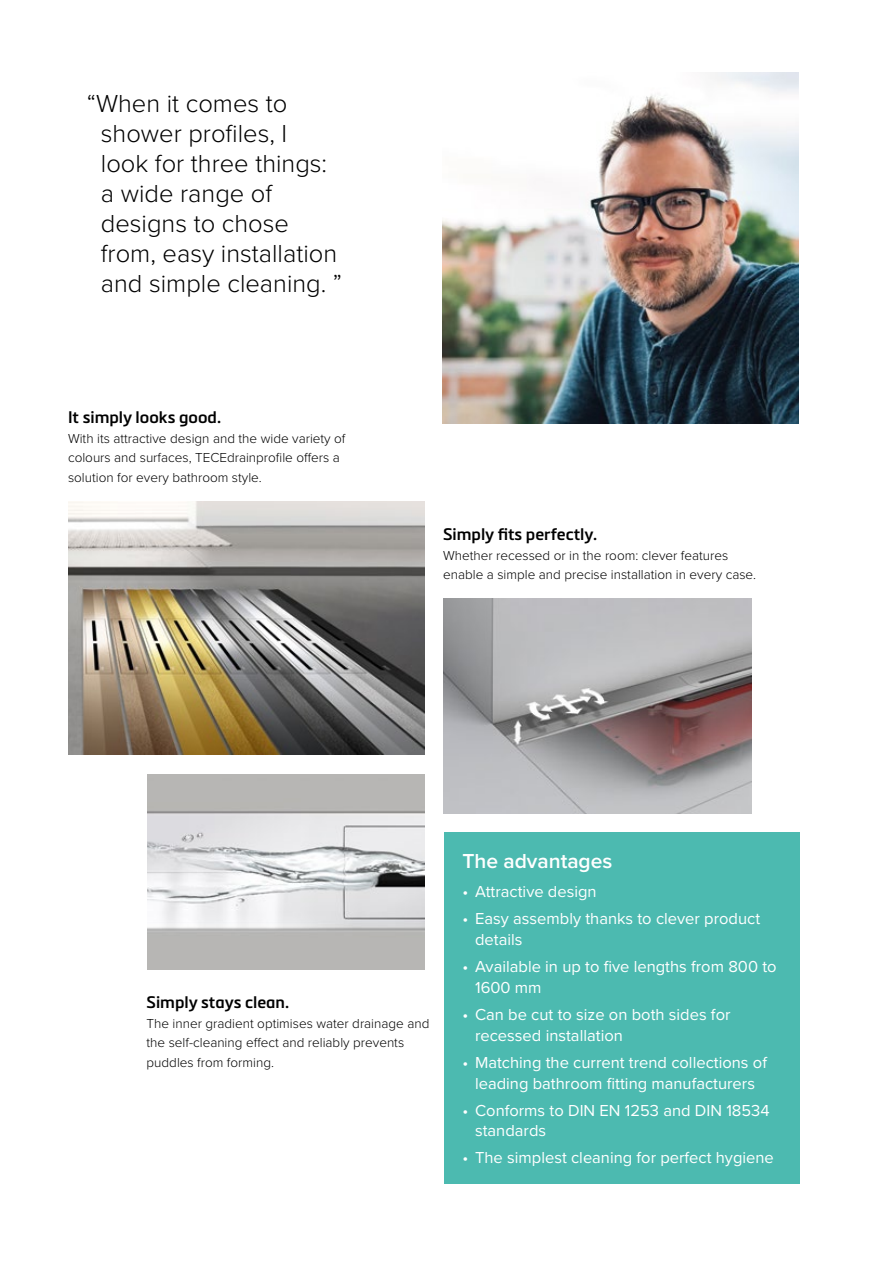
<style>
.page{position:relative;width:893px;height:1263px;background:#fff}
.page>*{position:absolute;margin:0;border:0;box-sizing:border-box;transform-origin:0 0}
.t1{font:300 25.5px/30px "Proxima Nova";color:#000}
.t2{font:600 21px "Proxima Nova";color:#fff}
.t3{font:16.5px/20.7px "Proxima Nova";color:#fff}
.t4{font:600 16.5px "Metronic Pro";color:#000}
.t5{font:300 13.5px/19.5px "Proxima Nova";color:#000}
</style>
<div class="page">
<img style="left:442px;top:72px;width:357px;height:351px">
<img style="left:443px;top:599px;width:308px;height:214px">
<img style="left:147px;top:774px;width:277px;height:195px">
<img style="left:68px;top:501px;width:356px;height:253px">
<div style="left:444px;top:833px;width:355px;height:351px;background:#4cbab0"></div>
<h1 class="t1" style="left:101px;top:87px;width:243px;text-indent:-14px">“When it comes to shower profiles, I<br>look for three things: a wide range of designs to chose from, easy installation and simple cleaning. ”</h1>
<p class="t4" style="left:68px;top:407px;width:155px">It simply looks good.</p>
<p class="t5" style="left:68px;top:428px;width:279px">With its attractive design and the wide variety of colours and surfaces, TECEdrainprofile offers a solution for every bathroom style.</p>
<p class="t4" style="left:443px;top:524px;width:156px">Simply fits perfectly.</p>
<p class="t5" style="left:443px;top:545px;width:314px">Whether recessed or in the room: clever features enable a simple and precise installation in every case.</p>
<p class="t4" style="left:147px;top:992px;width:144px">Simply stays clean.</p>
<p class="t5" style="left:147px;top:1013px;width:284px">The inner gradient optimises water drainage and the self-cleaning effect and reliably prevents puddles from forming.</p>
<h2 class="t2" style="left:462px;top:845px;width:152px">The advantages</h2>
<p class="t3" style="left:462px;top:881px;width:136px">• Attractive design</p>
<p class="t3" style="left:475px;top:908px;width:287px;text-indent:-13px">• Easy assembly thanks to clever product details</p>
<p class="t3" style="left:475px;top:956px;width:303px;text-indent:-13px">• Available in up to five lengths from 800 to<br>1600 mm</p>
<p class="t3" style="left:475px;top:1003px;width:257px;text-indent:-13px">• Can be cut to size on both sides for recessed installation</p>
<p class="t3" style="left:462px;top:1051px;width:306px;text-align:center">• Matching the current trend collections of leading bathroom fitting manufacturers</p>
<p class="t3" style="left:475px;top:1099px;width:296px;text-indent:-13px">• Conforms to DIN EN 1253 and DIN 18534 standards</p>
<p class="t3" style="left:462px;top:1147px;width:313px">• The simplest cleaning for perfect hygiene</p>
</div>
